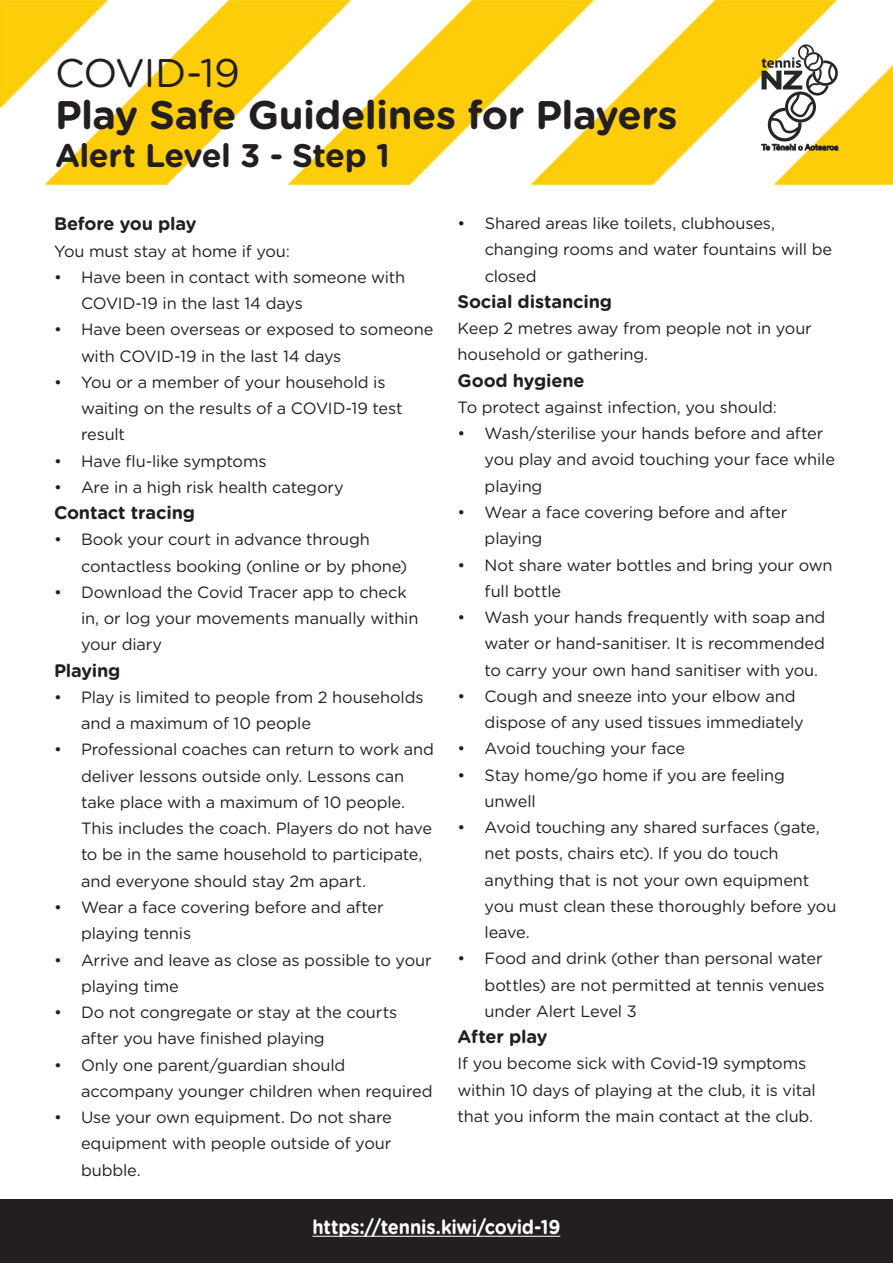
<style>
.page{position:relative;width:893px;height:1263px;background:#fff}
.page>*{position:absolute;margin:0;border:0;box-sizing:border-box;transform-origin:0 0}
.t1{font:700 39.9px "Gotham Rounded";letter-spacing:-.015em;color:#231f20}
.t2{font:39.9px "Gotham Rounded";letter-spacing:-.025em;color:#231f20}
.t3{font:700 32.7px "Gotham Rounded";letter-spacing:-.015em;color:#231f20}
.t4{font:700 19.95px "Gotham Rounded";letter-spacing:-.01em;color:#fff;scale:.91 1}
.t5{font:700 18.15px "Gotham Rounded";letter-spacing:-.01em;color:#231f20}
.t6{font:16.35px/26.2px "Gotham Rounded";letter-spacing:-.01em;color:#231f20}
.s1{color:#231f20}
</style>
<div class="page">
<img style="left:0;top:0;width:893px;height:187px">
<div style="left:0;top:1199px;width:893px;height:64px;background:#231f20"></div>
<hr style="left:312px;top:1236px;width:248px;height:1px;background:#fff">
<svg style="left:761px;top:44px;width:77px;height:106px"></svg>
<h1 class="t2" style="left:55px;top:46px;width:186px">COVID-19</h1>
<h1 class="t1" style="left:55px;top:86px;width:624px">Play Safe Guidelines for Players</h1>
<h2 class="t3" style="left:55px;top:131px;width:336px">Alert Level 3 - Step 1</h2>
<p class="t5" style="left:54px;top:211px;width:144px">Before you play</p>
<p class="t6" style="left:54px;top:237px;width:237px">You must stay at home if you:</p>
<p class="t6" style="left:81px;top:263px;width:326px;text-indent:-27px">• Have been in contact with someone with<br>COVID-19 in the last 14 days</p>
<p class="t6" style="left:81px;top:316px;width:354px;text-indent:-27px">• Have been overseas or exposed to someone with COVID-19 in the last 14 days</p>
<p class="t6" style="left:81px;top:368px;width:323px;text-indent:-27px">• You or a member of your household is waiting on the results of a COVID-19 test result</p>
<p class="t6" style="left:54px;top:447px;width:214px">• Have flu-like symptoms</p>
<p class="t6" style="left:54px;top:473px;width:291px">• Are in a high risk health category</p>
<p class="t5" style="left:54px;top:499px;width:143px">Contact tracing</p>
<p class="t6" style="left:81px;top:526px;width:328px;text-indent:-27px">• Book your court in advance through contactless booking (online or by phone)</p>
<p class="t6" style="left:81px;top:578px;width:339px;text-indent:-27px">• Download the Covid Tracer app to check in, or log your movements manually within your diary</p>
<p class="t5" style="left:54px;top:657px;width:68px">Playing</p>
<p class="t6" style="left:81px;top:683px;width:344px;text-indent:-27px">• Play is limited to people from 2 households and a maximum of 10 people</p>
<p class="t6" style="left:81px;top:736px;width:355px;text-indent:-27px">• Professional coaches can return to work and deliver lessons outside only. Lessons can take place with a maximum of 10 people.<br>This includes the coach. Players do not have to be in the same household to participate, and everyone should stay 2m apart.</p>
<p class="t6" style="left:81px;top:893px;width:304px;text-indent:-27px">• Wear a face covering before and after playing tennis</p>
<p class="t6" style="left:81px;top:946px;width:352px;text-indent:-27px">• Arrive and leave as close as possible to your playing time</p>
<p class="t6" style="left:81px;top:998px;width:318px;text-indent:-27px">• Do not congregate or stay at the courts after you have finished playing</p>
<p class="t6" style="left:81px;top:1051px;width:353px;text-indent:-27px">• Only one parent/guardian should accompany younger children when required</p>
<p class="t6" style="left:81px;top:1103px;width:312px;text-align:justify;text-indent:-27px">• Use your own equipment. Do not share equipment with people outside of your bubble.</p>
<p class="t6" style="left:485px;top:210px;width:349px;text-indent:-27px">• Shared areas like toilets, clubhouses, changing rooms and water fountains will be closed</p>
<p class="t5" style="left:458px;top:288px;width:156px">Social distancing</p>
<p class="t6" style="left:458px;top:315px;width:356px">Keep 2 metres away from people not in your household or gathering.</p>
<p class="t5" style="left:458px;top:367px;width:129px">Good hygiene</p>
<p class="t6" style="left:458px;top:393px;width:321px">To protect against infection, you should:</p>
<p class="t6" style="left:485px;top:420px;width:352px;text-indent:-27px">• Wash/sterilise your hands before and after you play and avoid touching your face while playing</p>
<p class="t6" style="left:485px;top:498px;width:304px;text-indent:-27px">• Wear a face covering before and after playing</p>
<p class="t6" style="left:485px;top:551px;width:349px;text-indent:-27px">• Not share water bottles and bring your own full bottle</p>
<p class="t6" style="left:485px;top:603px;width:342px;text-align:justify;text-indent:-27px">• Wash your hands frequently with soap and water or hand-sanitiser. It is recommended to carry your own hand sanitiser with you.</p>
<p class="t6" style="left:485px;top:682px;width:321px;text-indent:-27px">• Cough and sneeze into your elbow and dispose of any used tissues immediately</p>
<p class="t6" style="left:458px;top:735px;width:229px">• Avoid touching your face</p>
<p class="t6" style="left:485px;top:761px;width:302px;text-indent:-27px">• Stay home/go home if you are feeling unwell</p>
<p class="t6" style="left:485px;top:813px;width:353px;text-indent:-27px">• Avoid touching any shared surfaces (gate, net posts, chairs etc). If you do touch anything that is not your own equipment you must clean these thoroughly before you leave.</p>
<p class="t6" style="left:485px;top:945px;width:341px;text-align:justify;text-indent:-27px">• Food and drink (other than personal water bottles) are not permitted at tennis venues under Alert Level 3</p>
<p class="t5" style="left:458px;top:1023px;width:91px">After play</p>
<p class="t6" style="left:458px;top:1050px;width:360px">If you become sick with Covid-19 symptoms within 10 days of playing at the club, it is vital that you inform the main contact at the club.</p>
<p class="t4" style="left:312px;top:1212px;width:296px">https://tennis.kiwi/covid-19<span class="s1">es</span></p>
</div>
